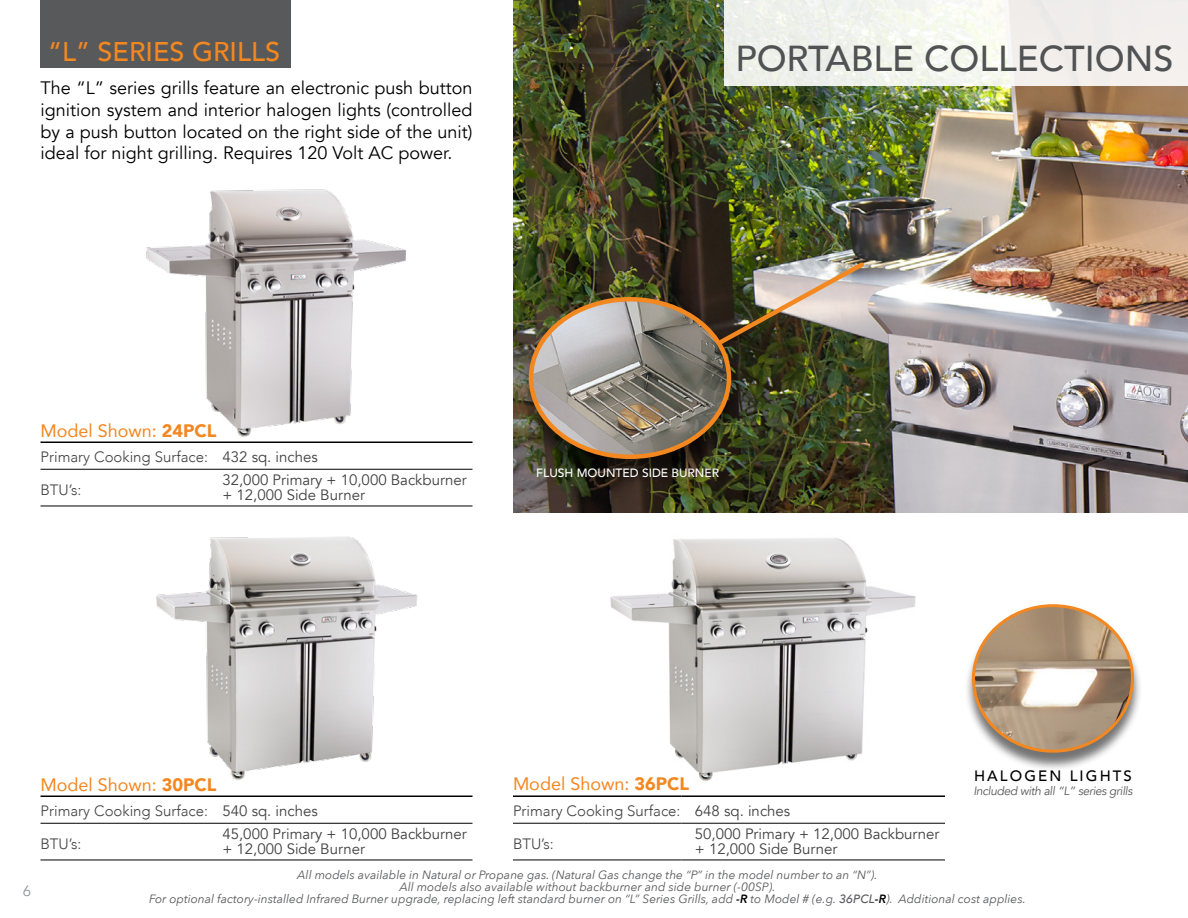
<style>
.page{position:relative;width:1188px;height:918px;background:#fff}
.page>*{position:absolute;margin:0;border:0;box-sizing:border-box;transform-origin:0 0}
.t1{font:500 36px "Avenir";color:#515254}
.t2{font:500 27px "Avenir";color:#f38720}
.t3{font:18px/21.6px "Avenir";color:#000;text-align:justify}
.t4{font:18px "Avenir";color:#f38720}
.t5{font:15px/15px "Avenir";color:#414042}
.t6{font:300 15px "Avenir";color:#414042}
.t7{font:500 15px "Avenir";letter-spacing:.14em;color:#000}
.t8{font:15px "Avenir";color:#939598}
.t9{font:italic 12px/12px "Avenir Next";color:#58595b;text-align:center}
.t10{font:italic 12px "Avenir";letter-spacing:-.03em;color:#58595b}
.t11{font:500 12px "Avenir";color:#fff}
.s1{font-weight:900}
.s2{font-weight:400}
.s3{font-weight:600;color:#000}
.s4{font-weight:500}
</style>
<div class="page">
<div style="left:40px;top:0;width:251px;height:68px;background:#58595b"></div>
<img style="left:513px;top:0;width:675px;height:513px">
<hr style="left:209px;top:442px;width:263px;height:1px;background:#000">
<hr style="left:40px;top:469px;width:169px;height:1px;background:#000">
<hr style="left:209px;top:469px;width:263px;height:1px;background:#000">
<hr style="left:40px;top:506px;width:169px;height:1px;background:#000">
<hr style="left:209px;top:506px;width:263px;height:1px;background:#000">
<hr style="left:40px;top:442px;width:169px;height:1px;background:#000">
<img style="left:156px;top:537px;width:262px;height:243px">
<img style="left:610px;top:538px;width:306px;height:243px">
<hr style="left:209px;top:796px;width:263px;height:1px;background:#000">
<hr style="left:40px;top:823px;width:169px;height:1px;background:#000">
<hr style="left:209px;top:823px;width:263px;height:1px;background:#000">
<hr style="left:40px;top:860px;width:169px;height:1px;background:#000">
<hr style="left:209px;top:860px;width:263px;height:1px;background:#000">
<hr style="left:40px;top:796px;width:169px;height:1px;background:#000">
<hr style="left:681px;top:795px;width:264px;height:2px;background:#000">
<hr style="left:513px;top:823px;width:168px;height:1px;background:#000">
<hr style="left:681px;top:823px;width:264px;height:1px;background:#000">
<hr style="left:513px;top:860px;width:168px;height:1px;background:#000">
<hr style="left:681px;top:860px;width:264px;height:1px;background:#000">
<hr style="left:513px;top:795px;width:168px;height:2px;background:#000">
<img style="left:146px;top:189px;width:260px;height:248px">
<div style="left:516px;top:300px;width:227px;height:188px;background:#000;opacity:.55"></div>
<img style="left:531px;top:299px;width:198px;height:158px">
<div style="left:529px;top:297px;width:202px;height:162px;border:4px solid #f38720;border-radius:50%"></div>
<img style="left:715px;top:259px;width:153px;height:89px">
<div style="left:724px;top:0;width:464px;height:86px;background:linear-gradient(to right,#eff3ec,#f4f0ee)"></div>
<div style="left:963px;top:606px;width:180px;height:166px;background:#000;opacity:.55"></div>
<img style="left:974px;top:606px;width:158px;height:145px">
<div style="left:972px;top:604px;width:162px;height:149px;border:3px solid #f38720;border-radius:50%"></div>
<h2 class="t2" style="left:48px;top:29px;width:234px">“L” SERIES GRILLS</h2>
<h3 class="t3" style="left:40px;top:78px;width:434px">The “L” series grills feature an electronic push button ignition system and interior halogen lights (controlled by a push button located on the right side of the unit) ideal for night grilling. Requires 120 Volt AC power.</h3>
<h1 class="t1" style="left:735px;top:27px;width:440px">PORTABLE COLLECTIONS</h1>
<h3 class="t4" style="left:40px;top:416px;width:178px">Model Shown: <span class="s1">24PCL</span></h3>
<p class="t6" style="left:40px;top:448px;width:279px">Primary Cooking Surface: <span class="s2">432 sq. inches</span></p>
<p class="t6" style="left:40px;top:481px;width:42px">BTU’s:</p>
<p class="t5" style="left:222px;top:472px;width:246px">32,000 Primary + 10,000 Backburner + 12,000 Side Burner</p>
<p class="t11" style="left:536px;top:462px;width:184px">FLUSH MOUNTED SIDE BURNER</p>
<p class="t8" style="left:23px;top:881px;width:10px">6</p>
<h3 class="t4" style="left:40px;top:770px;width:178px">Model Shown: <span class="s1">30PCL</span></h3>
<p class="t6" style="left:40px;top:802px;width:279px">Primary Cooking Surface: <span class="s2">540 sq. inches</span></p>
<p class="t6" style="left:40px;top:835px;width:42px">BTU’s:</p>
<p class="t5" style="left:222px;top:826px;width:246px">45,000 Primary + 10,000 Backburner + 12,000 Side Burner</p>
<h3 class="t4" style="left:513px;top:770px;width:178px">Model Shown: <span class="s1">36PCL</span></h3>
<p class="t6" style="left:513px;top:802px;width:279px">Primary Cooking Surface: <span class="s2">648 sq. inches</span></p>
<p class="t6" style="left:513px;top:835px;width:42px">BTU’s:</p>
<p class="t5" style="left:695px;top:826px;width:246px">50,000 Primary + 12,000 Backburner + 12,000 Side Burner</p>
<p class="t7" style="left:974px;top:763px;width:159px">HALOGEN LIGHTS</p>
<p class="t10" style="left:973px;top:783px;width:161px">Included with all “L” series grills</p>
<p class="t9" style="left:149px;top:868px;width:878px">All models available in Natural or Propane gas. (Natural Gas change the “P” in the model number to an “N”).<br>All models also available without backburner and side burner (-00SP).<br>For optional factory-installed Infrared Burner upgrade, replacing left standard burner on “L” Series Grills, add <span class="s3">-R</span> to Model # (e.g. <span class="s4">36PCL</span><span class="s3">-R</span>). Additional cost applies.</p>
</div>
